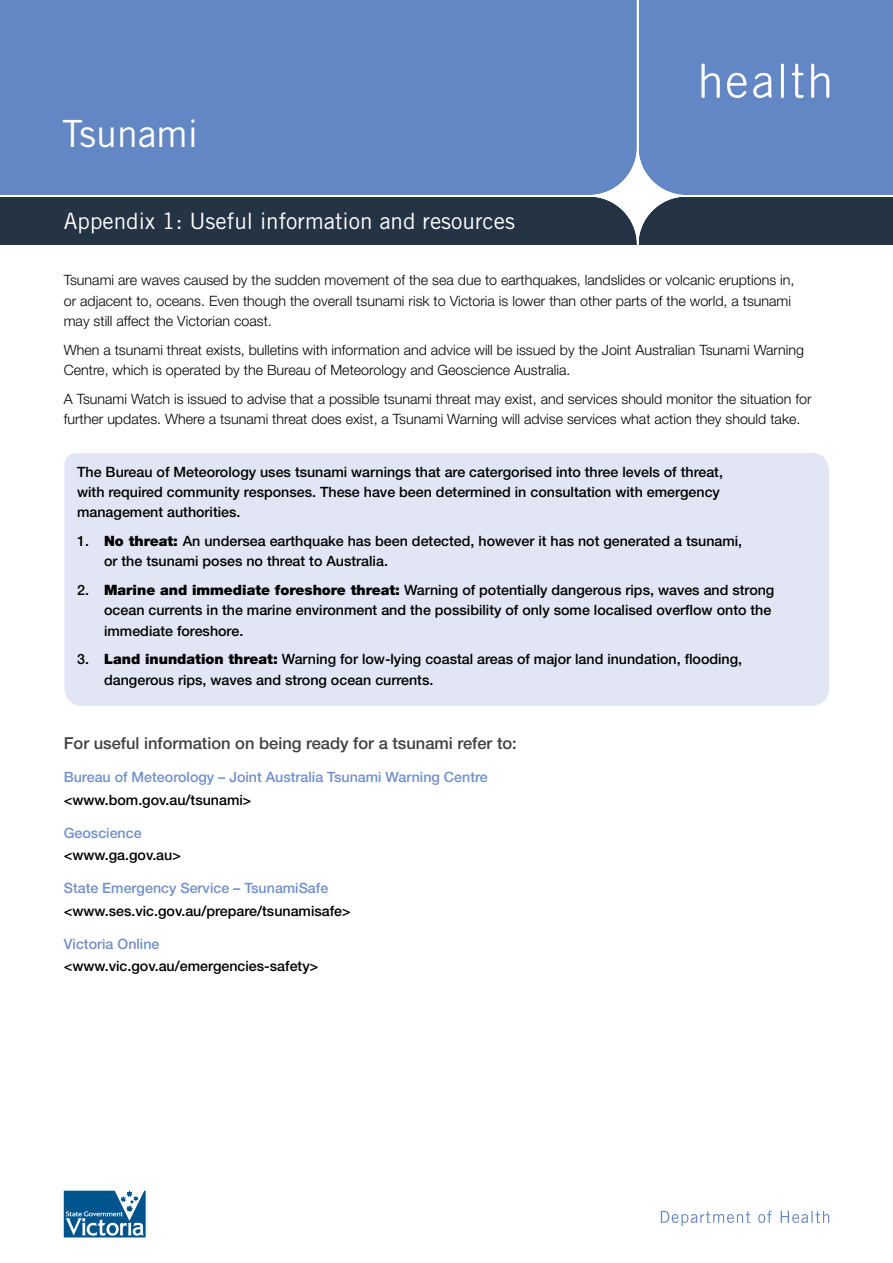
<style>
.page{position:relative;width:893px;height:1263px;background:#fff}
.page>*{position:absolute;margin:0;border:0;box-sizing:border-box;transform-origin:0 0}
.t1{font:37.5px "Trade Gothic LT";color:#fff}
.t2{font:22.5px "Trade Gothic LT";color:#fff}
.t3{font:500 16.5px "Helvetica Neue LT";color:#414042}
.t4{font:500 14.25px/20.2px "Helvetica Neue LT";color:#000}
.t5{font:300 14.25px/20.2px "Helvetica Neue LT";color:#000}
.t6{font:500 14.25px "Helvetica Neue LT";color:#7190ca}
.s1{font-weight:900}
</style>
<div class="page">
<svg style="left:661px;top:1211px;width:168px;height:15px"></svg>
<svg style="left:0;top:0;width:893px;height:245px;background:#5979ad"></svg>
<hr style="left:781px;top:64px;width:3px;height:34px;background:#fff">
<svg style="left:753px;top:73px;width:18px;height:25px"></svg>
<svg style="left:702px;top:64px;width:17px;height:34px"></svg>
<svg style="left:811px;top:64px;width:18px;height:34px"></svg>
<svg style="left:727px;top:73px;width:20px;height:25px"></svg>
<svg style="left:792px;top:64px;width:11px;height:34px"></svg>
<div style="left:64px;top:453px;width:765px;height:253px;background:#e2e6f4"></div>
<svg style="left:64px;top:1191px;width:82px;height:46px"></svg>
<h1 class="t1" style="left:62px;top:111px;width:138px">Tsunami</h1>
<h2 class="t2" style="left:64px;top:207px;width:453px">Appendix 1: Useful information and resources</h2>
<p class="t5" style="left:64px;top:270px;width:732px">Tsunami are waves caused by the sudden movement of the sea due to earthquakes, landslides or volcanic eruptions in, or adjacent to, oceans. Even though the overall tsunami risk to Victoria is lower than other parts of the world, a tsunami may still affect the Victorian coast.</p>
<p class="t5" style="left:64px;top:339px;width:742px">When a tsunami threat exists, bulletins with information and advice will be issued by the Joint Australian Tsunami Warning<br>Centre, which is operated by the Bureau of Meteorology and Geoscience Australia.</p>
<p class="t5" style="left:64px;top:388px;width:749px">A Tsunami Watch is issued to advise that a possible tsunami threat may exist, and services should monitor the situation for further updates. Where a tsunami threat does exist, a Tsunami Warning will advise services what action they should take.</p>
<p class="t4" style="left:77px;top:461px;width:647px">The Bureau of Meteorology uses tsunami warnings that are catergorised into three levels of threat, with required community responses. These have been determined in consultation with emergency management authorities.</p>
<p class="t4" style="left:104px;top:531px;width:640px;text-indent:-27px">1. <span class="s1">No threat:</span> An undersea earthquake has been detected, however it has not generated a tsunami, or the tsunami poses no threat to Australia.</p>
<p class="t4" style="left:104px;top:580px;width:672px;text-indent:-27px">2. <span class="s1">Marine and immediate foreshore threat:</span> Warning of potentially dangerous rips, waves and strong ocean currents in the marine environment and the possibility of only some localised overflow onto the immediate foreshore.</p>
<p class="t4" style="left:104px;top:649px;width:640px;text-indent:-27px">3. <span class="s1">Land inundation threat:</span> Warning for low-lying coastal areas of major land inundation, flooding, dangerous rips, waves and strong ocean currents.</p>
<p class="t3" style="left:64px;top:734px;width:455px">For useful information on being ready for a tsunami refer to:</p>
<p class="t6" style="left:64px;top:769px;width:425px">Bureau of Meteorology – Joint Australia Tsunami Warning Centre</p>
<p class="t4" style="left:64px;top:789px;width:189px">&lt;www.bom.gov.au/tsunami&gt;</p>
<p class="t6" style="left:64px;top:824px;width:79px">Geoscience</p>
<p class="t4" style="left:64px;top:845px;width:119px">&lt;www.ga.gov.au&gt;</p>
<p class="t6" style="left:64px;top:880px;width:266px">State Emergency Service – TsunamiSafe</p>
<p class="t4" style="left:64px;top:900px;width:288px">&lt;www.ses.vic.gov.au/prepare/tsunamisafe&gt;</p>
<p class="t6" style="left:64px;top:935px;width:97px">Victoria Online</p>
<p class="t4" style="left:64px;top:955px;width:256px">&lt;www.vic.gov.au/emergencies-safety&gt;</p>
</div>
